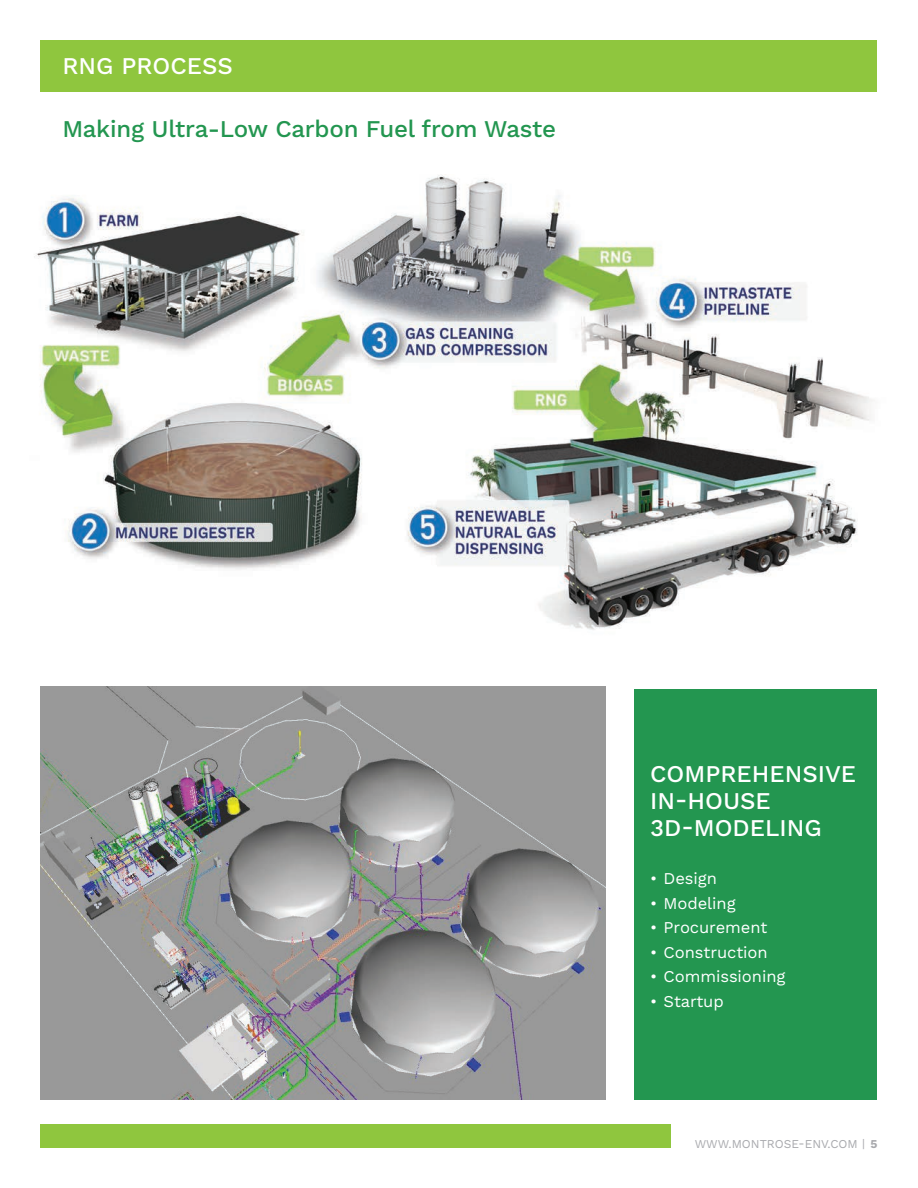
<style>
.page{position:relative;width:918px;height:1188px;background:#fff}
.page>*{position:absolute;margin:0;border:0;box-sizing:border-box;transform-origin:0 0}
.t1{font:500 24px/27px "Work Sans";color:#fff}
.t2{font:500 24px "Work Sans";letter-spacing:-.01em;color:#239650}
.t3{font:16.5px "Work Sans";letter-spacing:-.005em;color:#fff}
.t4{font:12px "Work Sans";color:#a8a9ad}
.s1{font-weight:700}
</style>
<div class="page">
<img style="left:34px;top:174px;width:841px;height:456px">
<div style="left:40px;top:40px;width:838px;height:52px;background:#8fc63e"></div>
<div style="left:634px;top:689px;width:244px;height:410px;background:#239650"></div>
<div style="left:40px;top:1124px;width:631px;height:23px;background:#8fc63e"></div>
<img style="left:40px;top:686px;width:566px;height:413px">
<h1 class="t1" style="left:62px;top:54px;width:172px">RNG PROCESS</h1>
<h1 class="t2" style="left:62px;top:115px;width:495px">Making Ultra-Low Carbon Fuel from Waste</h1>
<h1 class="t1" style="left:650px;top:762px;width:207px">COMPREHENSIVE<br>IN-HOUSE<br>3D-MODELING</h1>
<p class="t3" style="left:650px;top:869px;width:68px">• Design</p>
<p class="t3" style="left:650px;top:893px;width:87px">• Modeling</p>
<p class="t3" style="left:650px;top:918px;width:119px">• Procurement</p>
<p class="t3" style="left:650px;top:942px;width:119px">• Construction</p>
<p class="t3" style="left:650px;top:967px;width:137px">• Commissioning</p>
<p class="t3" style="left:650px;top:991px;width:75px">• Startup</p>
<p class="t4" style="left:695px;top:1137px;width:184px">WWW.MONTROSE-ENV.COM | <span class="s1">5</span></p>
</div>
